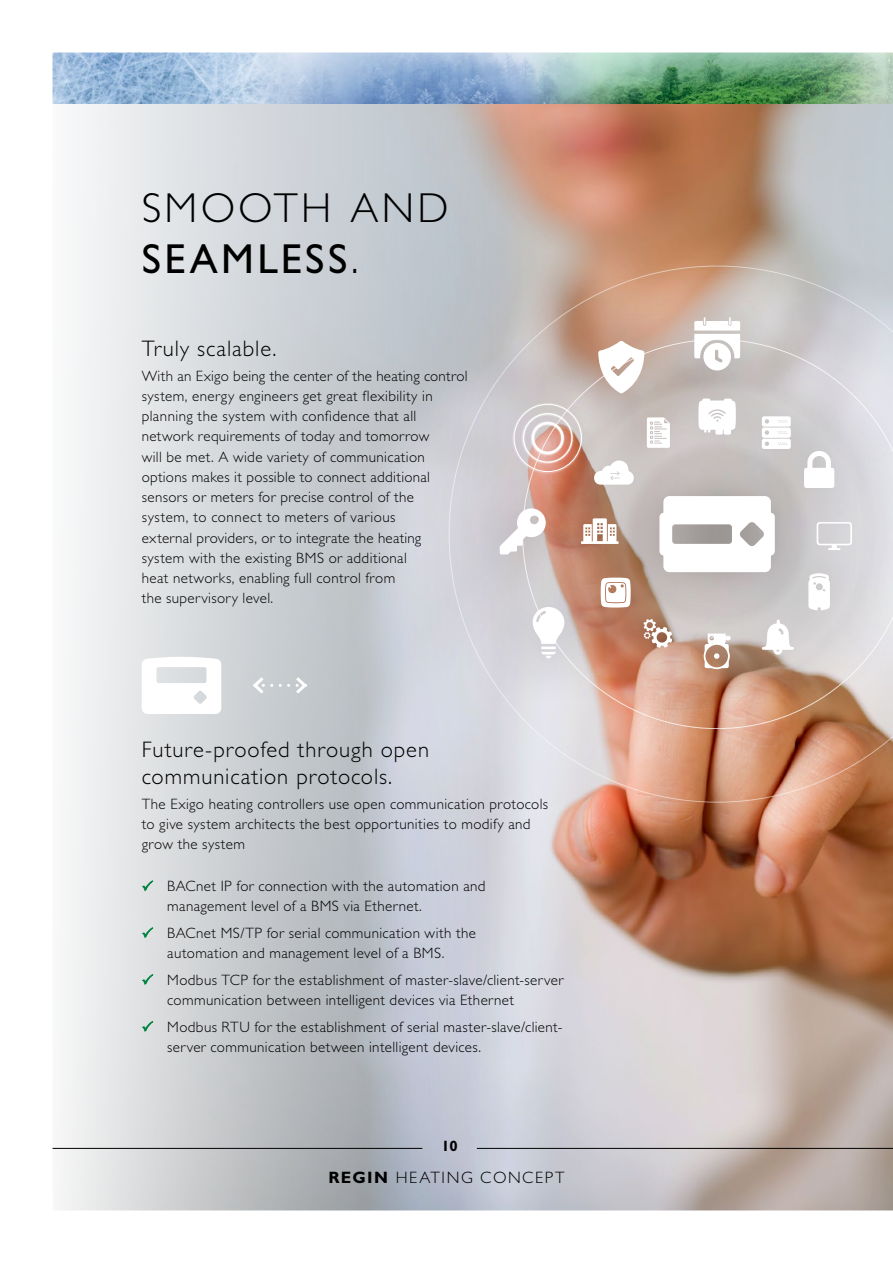
<style>
.page{position:relative;width:893px;height:1263px;background:#fff}
.page>*{position:absolute;margin:0;border:0;box-sizing:border-box;transform-origin:0 0}
.t1{font:300 42px/51px "Gill Sans Std";letter-spacing:.075em;color:#000}
.Subheader{font:300 22.5px/27px "Gill Sans Std";letter-spacing:.04em;color:#000}
.t2{font:300 16.5px "Gill Sans Std";letter-spacing:.1em;color:#000}
.Body_10_13_5{font:300 15px/20.2px "Gill Sans Std";letter-spacing:.025em;color:#000}
.t3{font:700 15px "Gill Sans Std";color:#000}
.s1{font-weight:400}
.s2{color:#008440}
.s3{font-weight:700}
</style>
<div class="page">
<img style="left:52px;top:52px;width:841px;height:1159px">
<p class="t1" style="left:142px;top:183px;width:308px">SMOOTH AND<br><span class="s1">SEAMLESS</span>.</p>
<p class="Subheader" style="left:142px;top:335px;width:136px">Truly scalable.</p>
<p class="Body_10_13_5" style="left:142px;top:366px;width:327px">With an Exigo being the center of the heating control system, energy engineers get great flexibility in planning the system with confidence that all network requirements of today and tomorrow<br>will be met. A wide variety of communication options makes it possible to connect additional sensors or meters for precise control of the<br>system, to connect to meters of various<br>external providers, or to integrate the heating system with the existing BMS or additional<br>heat networks, enabling full control from<br>the supervisory level.</p>
<p class="Subheader" style="left:142px;top:736px;width:289px">Future-proofed through open communication protocols.</p>
<p class="Body_10_13_5" style="left:142px;top:794px;width:408px">The Exigo heating controllers use open communication protocols to give system architects the best opportunities to modify and grow the system</p>
<p class="Body_10_13_5" style="left:167px;top:876px;width:320px;text-indent:-14px"><span class="s2">3</span> BACnet IP for connection with the automation and management level of a BMS via Ethernet.</p>
<p class="Body_10_13_5" style="left:167px;top:923px;width:310px;text-indent:-14px"><span class="s2">3</span> BACnet MS/TP for serial communication with the automation and management level of a BMS.</p>
<p class="Body_10_13_5" style="left:167px;top:970px;width:398px;text-indent:-14px"><span class="s2">3</span> Modbus TCP for the establishment of master-slave/client-server communication between intelligent devices via Ethernet</p>
<p class="Body_10_13_5" style="left:167px;top:1016px;width:397px;text-indent:-14px"><span class="s2">3</span> Modbus RTU for the establishment of serial master-slave/client&shy;server communication between intelligent devices.</p>
<p class="t3" style="left:441px;top:1137px;width:18px">10</p>
<p class="t2" style="left:328px;top:1168px;width:238px"><span class="s3">REGIN</span> HEATING CONCEPT</p>
</div>
